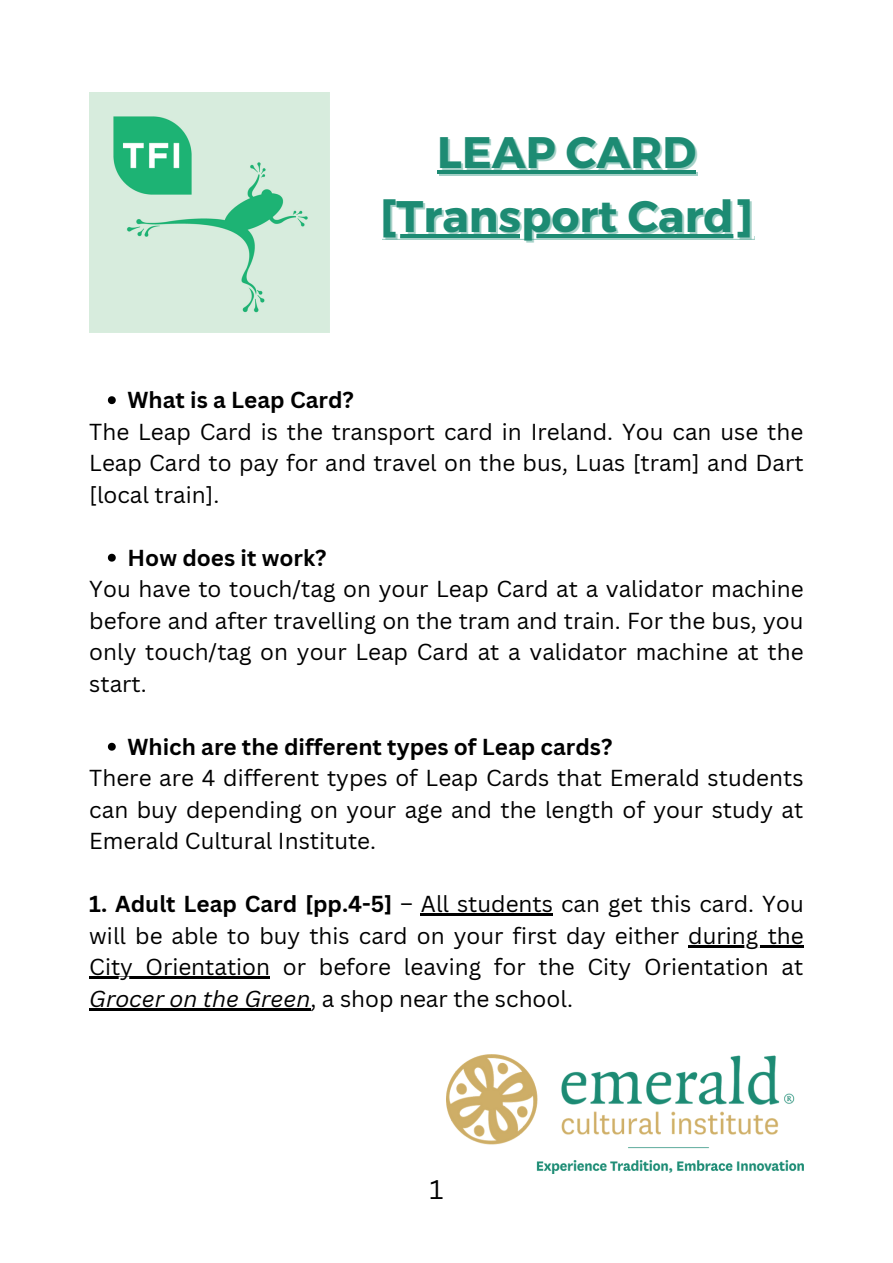
<style>
.page{position:relative;width:893px;height:1263px;background:#fff}
.page>*{position:absolute;margin:0;border:0;box-sizing:border-box;transform-origin:0 0}
.t1{font:700 44.1px "Montserrat";color:#1d8b73}
.t2{font:26.25px "Canva Sans";color:#000}
.t3{font:22.5px/31.5px "Canva Sans";color:#000;text-align:justify}
.t4{font:700 22.5px "Canva Sans";color:#000}
.s1{font-weight:700}
.s2{font-style:italic}
</style>
<div class="page">
<img style="left:89px;top:92px;width:240px;height:241px">
<hr style="left:439px;top:172px;width:259px;height:4px;background:#a4d0c7">
<hr style="left:437px;top:170px;width:259px;height:4px;background:#1d8b73">
<hr style="left:382px;top:236px;width:373px;height:4px;background:#1d8b73;opacity:.4">
<svg style="left:382px;top:234px;width:371px;height:4px"></svg>
<svg style="left:108px;top:396px;width:8px;height:8px"></svg>
<svg style="left:108px;top:554px;width:8px;height:8px"></svg>
<svg style="left:108px;top:743px;width:8px;height:8px"></svg>
<hr style="left:421px;top:914px;width:132px;height:2px;background:#000">
<hr style="left:688px;top:945px;width:116px;height:2px;background:#000">
<hr style="left:89px;top:977px;width:181px;height:2px;background:#000">
<hr style="left:89px;top:1008px;width:221px;height:2px;background:#000">
<img style="left:446px;top:1054px;width:358px;height:120px">
<p class="t1" style="left:437px;top:123px;width:260px">LEAP CARD</p>
<p class="t1" style="left:380px;top:187px;width:374px">[Transport Card]</p>
<p class="t4" style="left:128px;top:384px;width:228px">What is a Leap Card?</p>
<p class="t3" style="left:89px;top:415px;width:716px">The Leap Card is the transport card in Ireland. You can use the Leap Card to pay for and travel on the bus, Luas [tram] and Dart [local train].</p>
<p class="t4" style="left:128px;top:541px;width:200px">How does it work?</p>
<p class="t3" style="left:89px;top:573px;width:716px">You have to touch/tag on your Leap Card at a validator machine before and after travelling on the tram and train. For the bus, you only touch/tag on your Leap Card at a validator machine at the start.</p>
<p class="t4" style="left:128px;top:730px;width:486px">Which are the different types of Leap cards?</p>
<p class="t3" style="left:89px;top:762px;width:716px">There are 4 different types of Leap Cards that Emerald students can buy depending on your age and the length of your study at Emerald Cultural Institute.</p>
<p class="t3" style="left:89px;top:888px;width:716px"><span class="s1">1. Adult Leap Card [pp.4-5]</span> – All students can get this card. You will be able to buy this card on your first day either during the City Orientation or before leaving for the City Orientation at <span class="s2">Grocer on the Green</span>, a shop near the school.</p>
<p class="t2" style="left:429px;top:1171px;width:15px">1</p>
</div>
